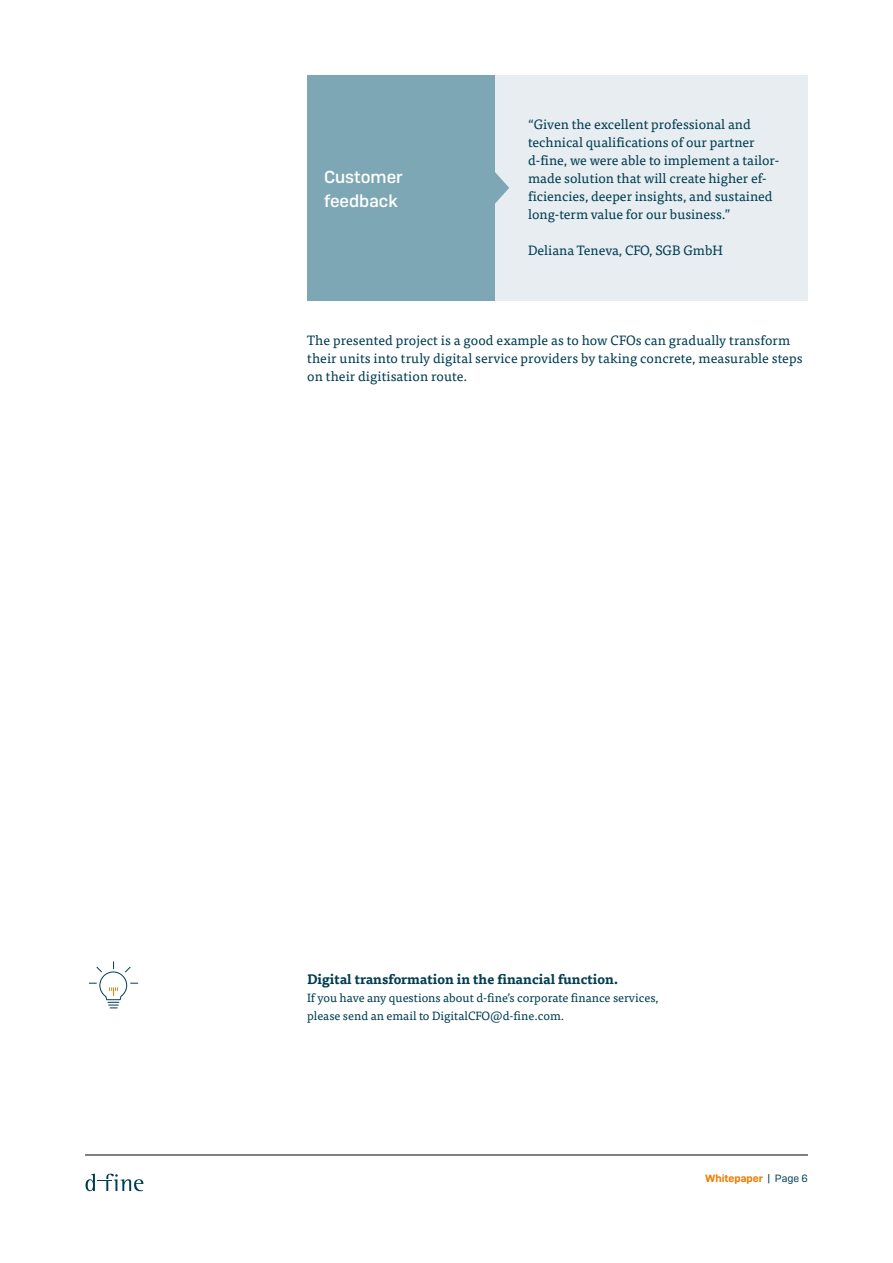
<style>
.page{position:relative;width:893px;height:1263px;background:#fff}
.page>*{position:absolute;margin:0;border:0;box-sizing:border-box;transform-origin:0 0}
.t1{font:500 17.25px/24px "Camber";color:#fff}
.t2{font:13.5px/18px "Tisa Pro";color:#003d52}
.t3{font:700 13.5px "Tisa Pro";color:#003d52}
.t4{font:12px/18px "Tisa Pro";color:#003d52}
.t5{font:600 10.5px "Camber";color:#ef7d00}
.s1{font-weight:400;color:#003d52}
</style>
<div class="page">
<hr style="left:85px;top:1155px;width:723px;height:1px;background:#000">
<svg style="left:85px;top:1174px;width:58px;height:17px"></svg>
<svg style="left:89px;top:961px;width:50px;height:47px"></svg>
<div style="left:307px;top:75px;width:501px;height:225px;background:#e7edf0"></div>
<div style="left:307px;top:75px;width:188px;height:225px;background:#7da7b4"></div>
<svg style="left:495px;top:172px;width:14px;height:32px"></svg>
<p class="t1" style="left:324px;top:165px;width:80px">Customer feedback</p>
<p class="t2" style="left:528px;top:114px;width:253px">“Given the excellent professional and technical qualifications of our partner d-fine, we were able to implement a tailor&shy;made solution that will create higher ef&shy;ficiencies, deeper insights, and sustained long-term value for our business.”</p>
<p class="t2" style="left:528px;top:240px;width:196px">Deliana Teneva, CFO, SGB GmbH</p>
<p class="t2" style="left:307px;top:330px;width:497px">The presented project is a good example as to how CFOs can gradually transform their units into truly digital service providers by taking concrete, measurable steps on their digitisation route.</p>
<p class="t3" style="left:307px;top:968px;width:313px">Digital transformation in the financial function.</p>
<p class="t4" style="left:307px;top:988px;width:353px">If you have any questions about d-fine’s corporate finance services, please send an email to DigitalCFO@d-fine.com.</p>
<p class="t5" style="left:705px;top:1172px;width:104px">Whitepaper <span class="s1">| Page 6</span></p>
</div>
